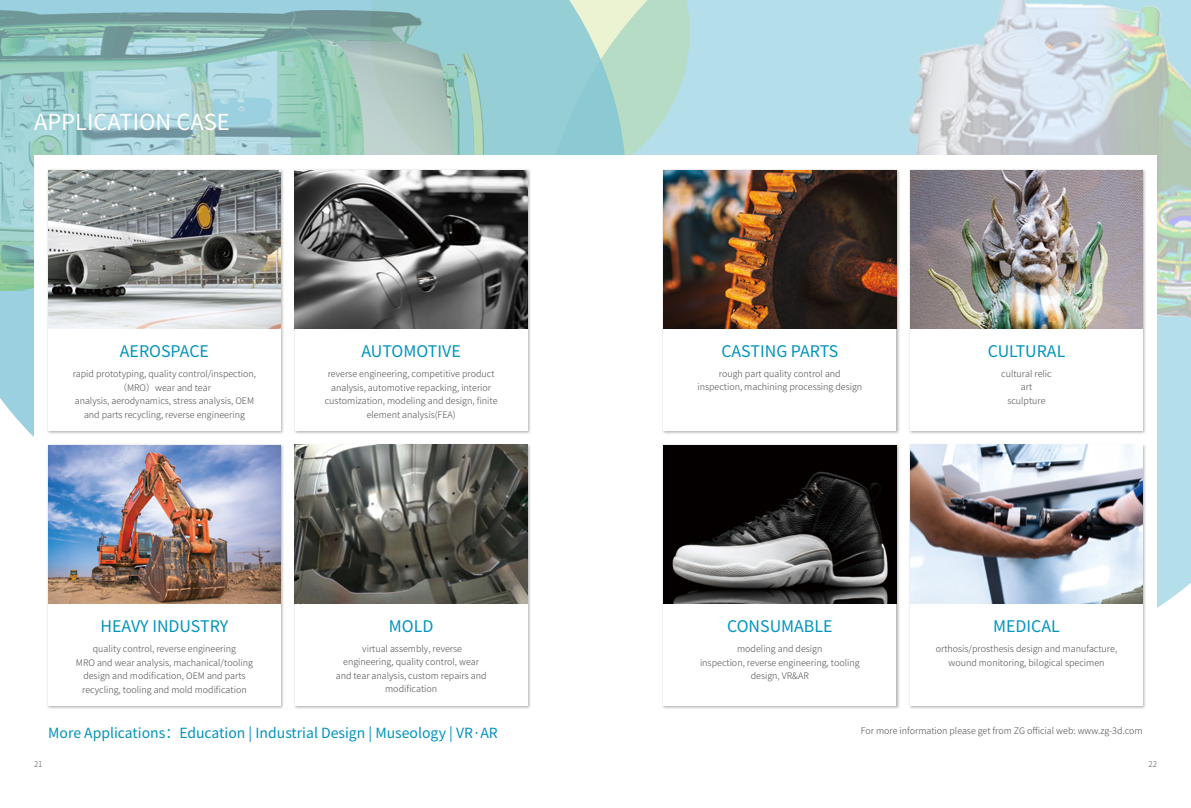
<style>
.page{position:relative;width:1191px;height:808px;background:#fff}
.page>*{position:absolute;margin:0;border:0;box-sizing:border-box;transform-origin:0 0}
.t1{font:22px "Source Han Sans CN";color:#fff}
.t2{font:16px "Source Han Sans CN";color:#0093bb}
.t3{font:14px "Source Han Sans CN";color:#0093bb}
.t4{font:300 9px/13.5px "Source Han Sans CN";color:#4c4948;text-align:center}
.t5{font:300 8px "Source Han Sans CN";color:#595757}
</style>
<div class="page">
<div style="left:690px;top:0;width:501px;height:608px;background:#b3deea"></div>
<img style="left:772px;top:0;width:419px;height:319px">
<svg style="left:626px;top:0;width:64px;height:155px;background:#b7ddcd"></svg>
<svg style="left:0;top:0;width:626px;height:437px;background:#9ed1d7"></svg>
<img style="left:0;top:10px;width:483px;height:281px">
<div style="left:34px;top:155px;width:1123px;height:560px;background:#fff"></div>
<div style="left:47px;top:168px;width:238px;height:266px;background:#000;opacity:.3"></div>
<div style="left:48px;top:170px;width:233px;height:261px;background:#fff"></div>
<img style="left:48px;top:170px;width:233px;height:159px">
<div style="left:47px;top:443px;width:238px;height:266px;background:#000;opacity:.3"></div>
<div style="left:48px;top:445px;width:233px;height:261px;background:#fff"></div>
<img style="left:48px;top:445px;width:233px;height:159px">
<div style="left:293px;top:168px;width:238px;height:266px;background:#000;opacity:.3"></div>
<div style="left:295px;top:170px;width:232px;height:261px;background:#fff"></div>
<img style="left:295px;top:170px;width:232px;height:159px">
<div style="left:293px;top:443px;width:238px;height:266px;background:#000;opacity:.3"></div>
<div style="left:295px;top:445px;width:232px;height:260px;background:#fff"></div>
<img style="left:295px;top:445px;width:232px;height:158px">
<div style="left:662px;top:168px;width:238px;height:266px;background:#000;opacity:.3"></div>
<div style="left:663px;top:170px;width:233px;height:261px;background:#fff"></div>
<img style="left:663px;top:170px;width:233px;height:159px">
<div style="left:662px;top:443px;width:238px;height:266px;background:#000;opacity:.3"></div>
<div style="left:663px;top:445px;width:233px;height:261px;background:#fff"></div>
<img style="left:663px;top:445px;width:233px;height:159px">
<div style="left:908px;top:168px;width:238px;height:266px;background:#000;opacity:.3"></div>
<div style="left:910px;top:170px;width:232px;height:261px;background:#fff"></div>
<img style="left:910px;top:170px;width:232px;height:159px">
<div style="left:908px;top:443px;width:238px;height:266px;background:#000;opacity:.3"></div>
<div style="left:910px;top:445px;width:232px;height:260px;background:#fff"></div>
<img style="left:910px;top:445px;width:232px;height:158px">
<h1 class="t1" style="left:34px;top:110px;width:197px">APPLICATION CASE</h1>
<h2 class="t2" style="left:120px;top:342px;width:91px">AEROSPACE</h2>
<p class="t4" style="left:73px;top:368px;width:185px">rapid prototyping, quality control/inspection,（MRO）wear and tear<br>analysis, aerodynamics, stress analysis, OEM and parts recycling, reverse engineering</p>
<h2 class="t2" style="left:361px;top:342px;width:101px">AUTOMOTIVE</h2>
<p class="t4" style="left:325px;top:368px;width:174px">reverse engineering, competitive product analysis, automotive repacking, interior customization, modeling and design, finite element analysis(FEA)</p>
<h2 class="t2" style="left:100px;top:617px;width:129px">HEAVY INDUSTRY</h2>
<p class="t4" style="left:76px;top:642px;width:178px">quality control, reverse engineering<br>MRO and wear analysis, machanical/tooling design and modification, OEM and parts recycling, tooling and mold modification</p>
<h2 class="t2" style="left:389px;top:617px;width:46px">MOLD</h2>
<p class="t4" style="left:336px;top:642px;width:152px">virtual assembly, reverse engineering, quality control, wear and tear analysis, custom repairs and modification</p>
<h2 class="t2" style="left:721px;top:342px;width:118px">CASTING PARTS</h2>
<p class="t4" style="left:697px;top:367px;width:166px">rough part quality control and inspection, machining processing design</p>
<h2 class="t2" style="left:987px;top:342px;width:79px">CULTURAL</h2>
<p class="t4" style="left:1001px;top:367px;width:52px">cultural relic art sculpture</p>
<h2 class="t2" style="left:727px;top:617px;width:107px">CONSUMABLE</h2>
<p class="t4" style="left:700px;top:642px;width:161px">modeling and design<br>inspection, reverse engineering, tooling design, VR&amp;AR</p>
<h2 class="t2" style="left:993px;top:617px;width:68px">MEDICAL</h2>
<p class="t4" style="left:935px;top:642px;width:183px">orthosis/prosthesis design and manufacture, wound monitoring, bilogical specimen</p>
<h3 class="t3" style="left:48px;top:725px;width:451px">More Applications：Education | Industrial Design | Museology | VR·AR</h3>
<p class="t4" style="left:861px;top:724px;width:283px">For more information please get from ZG official web: www.zg-3d.com</p>
<p class="t5" style="left:34px;top:759px;width:10px">21</p>
<p class="t5" style="left:1148px;top:759px;width:10px">22</p>
</div>
